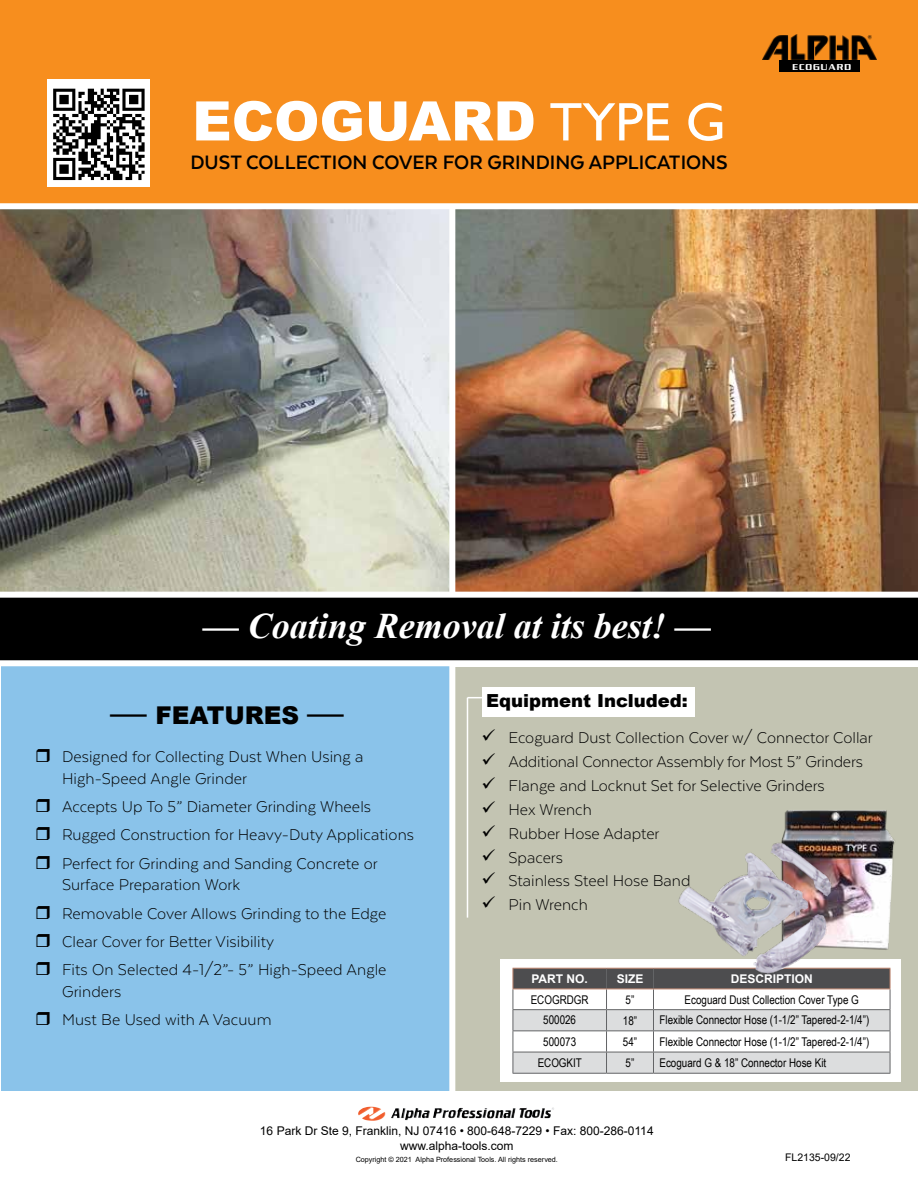
<style>
.page{position:relative;width:918px;height:1188px;background:#fff}
.page>*{position:absolute;margin:0;border:0;box-sizing:border-box;transform-origin:0 0}
.t1{font:900 54.6px "Arial";color:#fff}
.t2{font:italic 700 36px "Times New Roman";color:#fff}
.t3{font:900 24.45px "Arial";color:#000}
.t4{font:700 22.35px "Texta";color:#000}
.t5{font:300 18px/24px "Texta";letter-spacing:.005em;color:#000}
.t6{font:900 18px "Arial";color:#000}
.t7{font:12px "Arial Narrow";color:#000}
.t8{font:12px/14.4px "Arial";color:#000;text-align:center}
.t9{font:700 12px "Arial";color:#fff}
.t10{font:10.5px "Arial";color:#000}
.t11{font:9.3px "Serpentine Sans ICG Medium";letter-spacing:.1em;color:#fff}
.t12{font:7.2px "Arial";color:#000}
.s1{font-family:"Gill Sans";font-weight:400}
.s2{font-family:"Times New Roman";font-weight:700;font-style:italic;font-size:36px}
</style>
<div class="page">
<div style="left:454px;top:667px;width:464px;height:424px;background:#c3c4b2"></div>
<div style="left:0;top:0;width:918px;height:216px;background:#f78e1e"></div>
<div style="left:2px;top:666px;width:452px;height:425px;background:#8ac3ea"></div>
<svg style="left:362px;top:1113px;width:11px;height:8px"></svg>
<img style="left:0;top:209px;width:449px;height:383px">
<img style="left:455px;top:209px;width:463px;height:383px">
<div style="left:780px;top:61px;width:80px;height:11px;background:#000"></div>
<img style="left:762px;top:35px;width:114px;height:25px">
<div style="left:500px;top:960px;width:401px;height:122px;background:#fff"></div>
<hr style="left:513px;top:1073px;width:94px;height:1px;background:#636466">
<hr style="left:607px;top:1073px;width:46px;height:1px;background:#636466">
<hr style="left:653px;top:1073px;width:237px;height:1px;background:#636466">
<svg style="left:513px;top:968px;width:378px;height:105px"></svg>
<hr style="left:513px;top:989px;width:94px;height:1px;background:#bd836d">
<hr style="left:607px;top:989px;width:46px;height:1px;background:#bd836d">
<hr style="left:653px;top:989px;width:237px;height:1px;background:#bd836d">
<div style="left:482px;top:687px;width:213px;height:29px;background:#fff"></div>
<img style="left:781px;top:810px;width:114px;height:140px">
<img style="left:675px;top:841px;width:163px;height:141px">
<svg style="left:467px;top:697px;width:15px;height:1px"></svg>
<hr style="left:467px;top:698px;width:1px;height:220px;background:#fff">
<div style="left:0;top:203px;width:918px;height:6px;background:#fff"></div>
<div style="left:449px;top:208px;width:6px;height:887px;background:#fff"></div>
<div style="left:0;top:594px;width:918px;height:68px;background:#000"></div>
<div style="left:0;top:592px;width:918px;height:6px;background:#fff"></div>
<div style="left:0;top:660px;width:918px;height:6px;background:#fff"></div>
<img style="left:47px;top:79px;width:103px;height:108px">
<h1 class="t1" style="left:192px;top:87px;width:535px">ECOGUARD <span class="s1">TYPE G</span></h1>
<p class="t4" style="left:190px;top:151px;width:539px">DUST COLLECTION COVER FOR GRINDING APPLICATIONS</p>
<p class="t11" style="left:793px;top:61px;width:60px">ECOGUARD</p>
<h2 class="t2" style="left:203px;top:601px;width:510px">— Coating Removal at its best! —</h2>
<h3 class="t3" style="left:110px;top:700px;width:235px"><span class="s2">—</span> FEATURES <span class="s2">—</span></h3>
<p class="t6" style="left:486px;top:689px;width:203px">Equipment Included:</p>
<p class="t5" style="left:62px;top:746px;width:303px;line-height:21.6px">Designed for Collecting Dust When Using a<br>High-Speed Angle Grinder</p>
<p class="t5" style="left:62px;top:792px;width:354px;line-height:28.3px">Accepts Up To 5” Diameter Grinding Wheels<br>Rugged Construction for Heavy-Duty Applications<br>Perfect for Grinding and Sanding Concrete or</p>
<p class="t5" style="left:62px;top:870px;width:326px;line-height:28.3px">Surface Preparation Work<br>Removable Cover Allows Grinding to the Edge Clear Cover for Better Visibility<br>Fits On Selected 4-1/2”- 5” High-Speed Angle</p>
<p class="t5" style="left:62px;top:977px;width:211px;line-height:28.3px">Grinders<br>Must Be Used with A Vacuum</p>
<p class="t5" style="left:509px;top:725px;width:366px">Ecoguard Dust Collection Cover w/ Connector Collar<br>Additional Connector Assembly for Most 5” Grinders<br>Flange and Locknut Set for Selective Grinders<br>Hex Wrench<br>Rubber Hose Adapter<br>Spacers<br>Stainless Steel Hose Band<br>Pin Wrench</p>
<p class="t9" style="left:532px;top:970px;width:58px">PART NO.</p>
<p class="t9" style="left:617px;top:970px;width:28px">SIZE</p>
<p class="t9" style="left:731px;top:970px;width:84px">DESCRIPTION</p>
<p class="t7" style="left:531px;top:991px;width:59px">ECOGRDGR</p>
<p class="t7" style="left:626px;top:991px;width:10px">5”</p>
<p class="t7" style="left:685px;top:991px;width:176px">Ecoguard Dust Collection Cover Type G</p>
<p class="t7" style="left:543px;top:1011px;width:34px">500026</p>
<p class="t7" style="left:623px;top:1012px;width:16px">18”</p>
<p class="t7" style="left:659px;top:1011px;width:211px">Flexible Connector Hose (1-1/2” Tapered-2-1/4”)</p>
<p class="t7" style="left:543px;top:1033px;width:34px">500073</p>
<p class="t7" style="left:623px;top:1033px;width:16px">54”</p>
<p class="t7" style="left:660px;top:1033px;width:211px">Flexible Connector Hose (1-1/2” Tapered-2-1/4”)</p>
<p class="t7" style="left:538px;top:1054px;width:46px">ECOGKIT</p>
<p class="t7" style="left:626px;top:1054px;width:10px">5”</p>
<p class="t7" style="left:660px;top:1054px;width:168px">Ecoguard G &amp; 18” Connector Hose Kit</p>
<p class="t8" style="left:260px;top:1124px;width:395px">16 Park Dr Ste 9, Franklin, NJ 07416 • 800-648-7229 • Fax: 800-286-0114 www.alpha-tools.com</p>
<p class="t12" style="left:356px;top:1154px;width:204px">Copyright © 2021 Alpha Professional Tools. All rights reserved.</p>
<p class="t10" style="left:785px;top:1150px;width:67px">FL2135-09/22</p>
</div>
